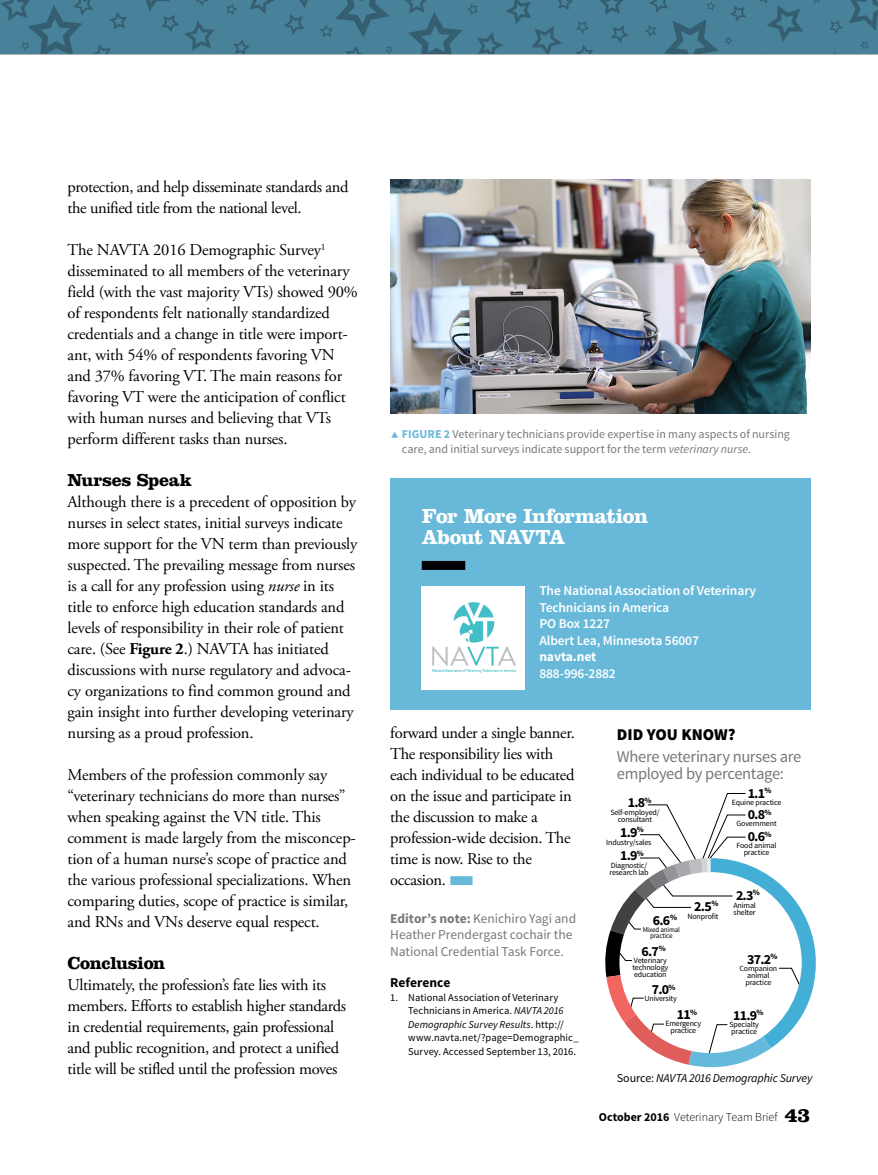
<style>
.page{position:relative;width:878px;height:1175px;background:#fff}
.page>*{position:absolute;margin:0;border:0;box-sizing:border-box;transform-origin:0 0}
.Box_head{font:700 21px/21px "Clarendon LT Std";letter-spacing:-.025em;color:#fff}
.Ahead_Clarendon{font:700 18px "Clarendon LT Std";letter-spacing:-.02em;color:#000}
.Body_copy_Adobe_Gara{font:16.5px/21px "Adobe Garamond Pro";letter-spacing:-.01em;color:#000}
.Body_copy_Source_San{font:16.5px/16.5px "Source Sans Pro";letter-spacing:-.02em;color:#77787b}
.t1{font:900 16.5px "Source Sans Pro";color:#000}
.t2{font:700 13.95px "Source Sans Pro";color:#000}
.Boxed_copy{font:600 13.5px/16.5px "Source Sans Pro";letter-spacing:-.01em;color:#fff}
.Editor_s_note{font:13.5px/16.5px "Source Sans Pro";letter-spacing:-.005em;color:#77787b}
.References_head{font:700 13.5px "Source Sans Pro";color:#000}
.Figure_Caption{font:12px/15px "Source Sans Pro";color:#77787b}
.Footnote{font:italic 12px "Source Sans Pro";letter-spacing:-.01em;color:#000}
.t3{font:300 12px "Source Sans Pro";color:#000}
.References_source_sa{font:10.5px/13.5px "Source Sans Pro";letter-spacing:.005em;color:#000}
.t4{font:7.95px/6.9px "Source Sans Pro";letter-spacing:-.02em;color:#000;text-align:center}
.t5{font:7.35px/6px "Source Sans Pro";letter-spacing:-.02em;color:#000;text-align:center;scale:.96 1}
.s1{font-style:italic}
.s2{font-weight:700}
.s3{font-weight:700;color:#68b9d9}
.s4{color:#68b9d9}
.s5{font-style:normal}
.s6{font-family:"Clarendon LT Std";font-weight:700;font-size:21px}
</style>
<div class="page">
<img style="left:390px;top:179px;width:420px;height:234px">
<div style="left:390px;top:478px;width:420px;height:231px;background:#68b9d9"></div>
<div style="left:422px;top:561px;width:43px;height:9px;background:#000"></div>
<img style="left:422px;top:586px;width:102px;height:104px">
<div style="left:0;top:0;width:878px;height:54px;background:#48829a"></div>
<svg style="left:249px;top:0;width:25px;height:14px"></svg>
<svg style="left:611px;top:25px;width:18px;height:18px"></svg>
<svg style="left:664px;top:19px;width:54px;height:35px"></svg>
<svg style="left:345px;top:46px;width:18px;height:8px"></svg>
<svg style="left:760px;top:0;width:43px;height:42px"></svg>
<svg style="left:146px;top:0;width:69px;height:51px"></svg>
<svg style="left:730px;top:5px;width:16px;height:16px"></svg>
<svg style="left:234px;top:39px;width:16px;height:15px"></svg>
<svg style="left:829px;top:0;width:49px;height:34px"></svg>
<svg style="left:860px;top:41px;width:9px;height:9px"></svg>
<svg style="left:707px;top:2px;width:8px;height:9px"></svg>
<svg style="left:725px;top:37px;width:7px;height:7px"></svg>
<svg style="left:649px;top:0;width:19px;height:13px"></svg>
<svg style="left:600px;top:0;width:23px;height:15px"></svg>
<svg style="left:645px;top:25px;width:11px;height:12px"></svg>
<svg style="left:284px;top:0;width:105px;height:37px"></svg>
<svg style="left:226px;top:3px;width:11px;height:12px"></svg>
<svg style="left:405px;top:0;width:188px;height:54px"></svg>
<svg style="left:385px;top:46px;width:8px;height:8px"></svg>
<svg style="left:0;top:0;width:127px;height:54px"></svg>
<svg style="left:605px;top:793px;width:210px;height:274px"></svg>
<p class="Body_copy_Adobe_Gara" style="left:68px;top:177px;width:282px">protection, and help disseminate standards and the unified title from the national level.</p>
<p class="Body_copy_Adobe_Gara" style="left:68px;top:240px;width:292px">The NAVTA 2016 Demographic Survey<sup>1 </sup>disseminated to all members of the veterinary field (with the vast majority VTs) showed 90% of respondents felt nationally standardized credentials and a change in title were import&shy;ant, with 54% of respondents favoring VN and 37% favoring VT. The main reasons for favoring VT were the anticipation of conflict with human nurses and believing that VTs perform different tasks than nurses.</p>
<p class="Ahead_Clarendon" style="left:68px;top:469px;width:126px">Nurses Speak</p>
<p class="Body_copy_Adobe_Gara" style="left:68px;top:492px;width:291px">Although there is a precedent of opposition by nurses in select states, initial surveys indicate more support for the VN term than previously suspected. The prevailing message from nurses is a call for any profession using <span class="s1">nurse</span> in its title to enforce high education standards and levels of responsibility in their role of patient care. (See <span class="s2">Figure 2</span>.) NAVTA has initiated discussions with nurse regulatory and advoca&shy;cy organizations to find common ground and gain insight into further developing veterinary nursing as a proud profession.</p>
<p class="Body_copy_Adobe_Gara" style="left:68px;top:765px;width:290px">Members of the profession commonly say “veterinary technicians do more than nurses” when speaking against the VN title. This comment is made largely from the misconcep&shy;tion of a human nurse’s scope of practice and the various professional specializations. When comparing duties, scope of practice is similar, and RNs and VNs deserve equal respect.</p>
<p class="Ahead_Clarendon" style="left:68px;top:952px;width:99px">Conclusion</p>
<p class="Body_copy_Adobe_Gara" style="left:68px;top:975px;width:280px">Ultimately, the profession’s fate lies with its members. Efforts to establish higher standards in credential requirements, gain professional and public recognition, and protect a unified title will be stifled until the profession moves</p>
<p class="Figure_Caption" style="left:402px;top:426px;width:389px"><span class="s3">FIGURE 2</span> Veterinary technicians provide expertise in many aspects of nursing care, and initial surveys indicate support for the term <span class="s1">veterinary nurse</span>.</p>
<p class="Box_head" style="left:422px;top:505px;width:228px">For More Information<br>About NAVTA</p>
<p class="Boxed_copy" style="left:539px;top:583px;width:218px">The National Association of Veterinary<br>Technicians in America<br>PO Box 1227<br>Albert Lea, Minnesota 56007 <span class="s2">navta.net<br></span>888-996-2882</p>
<p class="Body_copy_Adobe_Gara" style="left:390px;top:723px;width:186px">forward under a single banner.<br>The responsibility lies with each individual to be educated on the issue and participate in the discussion to make a profession-wide decision. The time is now. Rise to the occasion. <span class="s4">■</span></p>
<p class="Editor_s_note" style="left:390px;top:910px;width:187px"><span class="s2">Editor’s note:</span> Kenichiro Yagi and<br>Heather Prendergast cochair the<br>National Credential Task Force.</p>
<p class="References_head" style="left:390px;top:974px;width:62px">Reference</p>
<p class="References_source_sa" style="left:408px;top:990px;width:172px;text-indent:-18px">1. National Association of Veterinary Technicians in America. <span class="s1">NAVTA 2016<br>Demographic Survey Results</span>. http:// www.navta.net/?page=Demographic_ Survey. Accessed September 13, 2016.</p>
<p class="t1" style="left:616px;top:723px;width:120px">DID YOU KNOW?</p>
<p class="Body_copy_Source_San" style="left:616px;top:748px;width:186px">Where veterinary nurses are employed by percentage:</p>
<p class="t2" style="left:628px;top:793px;width:25px">1.8<sup>%</sup></p>
<p class="t4" style="left:610px;top:809px;width:51px">Self-employed/ consultant</p>
<p class="t2" style="left:620px;top:823px;width:25px">1.9<sup>%</sup></p>
<p class="t4" style="left:606px;top:839px;width:47px">Industry/sales</p>
<p class="t2" style="left:620px;top:846px;width:25px">1.9<sup>%</sup></p>
<p class="t4" style="left:609px;top:862px;width:41px;text-align:left">Diagnostic/ research lab</p>
<p class="t2" style="left:652px;top:911px;width:26px">6.6<sup>%</sup></p>
<p class="t5" style="left:642px;top:926px;width:40px">Mixed animal practice</p>
<p class="t2" style="left:641px;top:942px;width:26px">6.7<sup>%</sup></p>
<p class="t4" style="left:632px;top:957px;width:37px;text-align:left">Veterinary technology education</p>
<p class="t2" style="left:651px;top:980px;width:25px">7.0<sup>%</sup></p>
<p class="t4" style="left:644px;top:995px;width:34px">University</p>
<p class="t2" style="left:694px;top:897px;width:26px">2.5<sup>%</sup></p>
<p class="t4" style="left:687px;top:912px;width:33px">Nonprofit</p>
<p class="t2" style="left:676px;top:1005px;width:22px">11<sup>%</sup></p>
<p class="t4" style="left:665px;top:1020px;width:37px">Emergency practice</p>
<p class="t2" style="left:747px;top:784px;width:25px">1.1<sup>%</sup></p>
<p class="t4" style="left:731px;top:799px;width:51px">Equine practice</p>
<p class="t2" style="left:747px;top:805px;width:25px">0.8<sup>%</sup></p>
<p class="t4" style="left:736px;top:820px;width:42px">Government</p>
<p class="t2" style="left:747px;top:828px;width:25px">0.6<sup>%</sup></p>
<p class="t4" style="left:736px;top:842px;width:42px">Food animal practice</p>
<p class="t2" style="left:736px;top:886px;width:25px">2.3<sup>%</sup></p>
<p class="t4" style="left:733px;top:902px;width:24px;text-align:left">Animal shelter</p>
<p class="t2" style="left:747px;top:950px;width:32px">37.2<sup>%</sup></p>
<p class="t4" style="left:739px;top:965px;width:39px">Companion animal practice</p>
<p class="t2" style="left:733px;top:1006px;width:32px">11.9<sup>%</sup></p>
<p class="t4" style="left:729px;top:1020px;width:31px;text-align:left">Specialty practice</p>
<p class="Footnote" style="left:616px;top:1070px;width:197px"><span class="s5">Source:</span> NAVTA 2016 Demographic Survey</p>
<p class="t3" style="left:599px;top:1109px;width:213px"><span class="s2">October 2016</span> Veterinary Team Brief <span class="s6">43</span></p>
</div>
